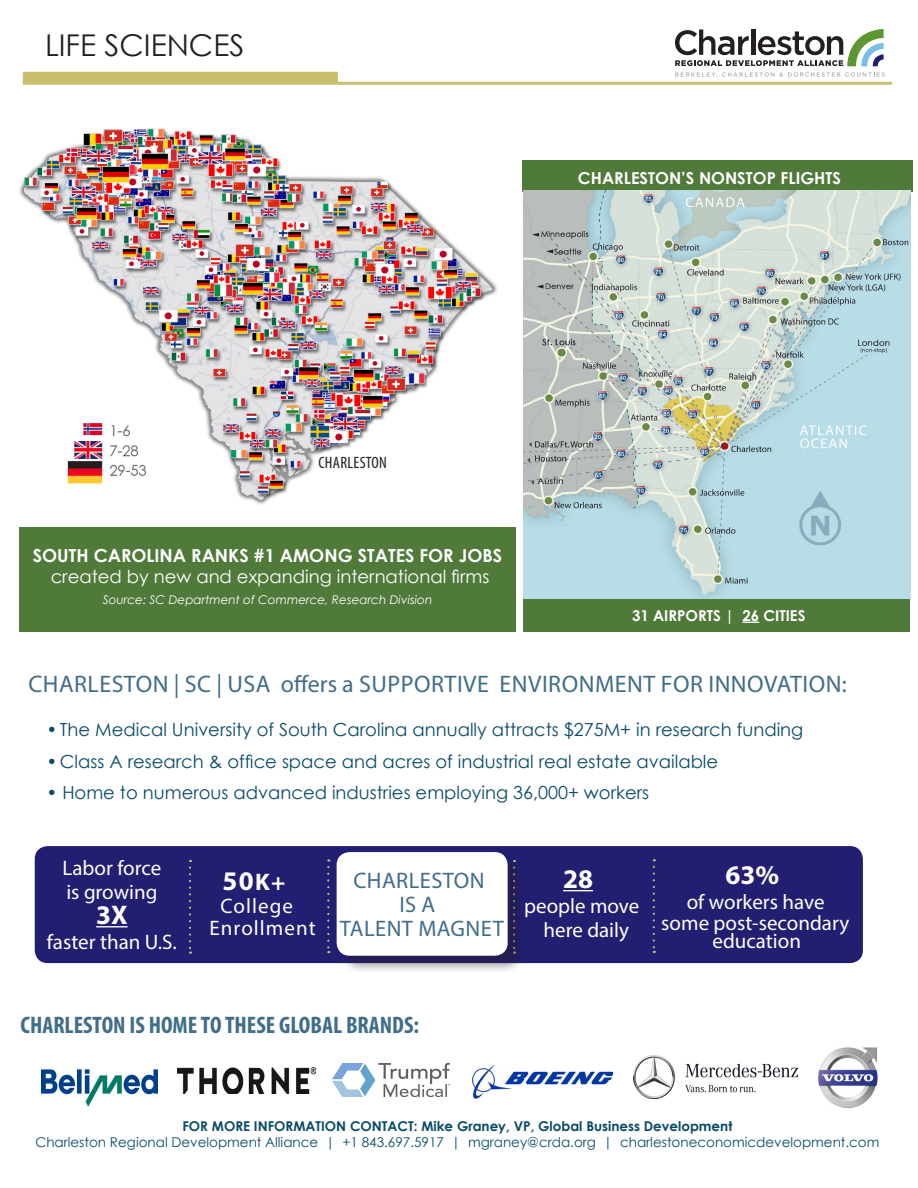
<style>
.page{position:relative;width:918px;height:1188px;background:#fff}
.page>*{position:absolute;margin:0;border:0;box-sizing:border-box;transform-origin:0 0}
.TITLE_40{font:30px "Century Gothic";color:#231f20}
.Paragraph_Style_1{font:700 27px "Myriad Pro";color:#fff}
.Paragraph_Style_5{font:24px "Myriad Pro";letter-spacing:.02em;color:#406d89}
.Paragraph_Style_5-2{font:700 condensed 24px "Myriad Pro";color:#406d89}
.Paragraph_Style_5-3{font:22.5px/24px "Myriad Pro";letter-spacing:.02em;color:#406d89;text-align:center}
.Paragraph_Style_1-2{font:21px/21px "Myriad Pro";color:#fff;text-align:center}
.Paragraph_Style_1-3{font:21px "Myriad Pro";letter-spacing:.05em;color:#fff}
.Paragraph_Style_1-4{font:18px "Century Gothic";color:#094b69}
.t1{font:18px "Century Gothic";color:#fff}
.t2{font:700 18px "Century Gothic";color:#fff}
.Paragraph_Style_4{font:700 16.5px "Century Gothic";color:#fff}
.TITLE_40-2{font:condensed 16.5px "Myriad Pro";letter-spacing:.02em;color:#231f20}
.Paragraph_Style_4-2{font:700 15px "Century Gothic";color:#fff}
.TEXT_Blue_Center{font:13.5px "Century Gothic";color:#094b69}
.TEXT_Blue_Center-2{font:700 13.5px "Century Gothic";color:#094b69}
.t3{font:italic 12px "Century Gothic";color:#fff}
.s1{font-size:24px}
</style>
<div class="page">
<img style="left:473px;top:1064px;width:139px;height:35px">
<img style="left:818px;top:1047px;width:60px;height:61px">
<img style="left:634px;top:1056px;width:163px;height:43px">
<div style="left:35px;top:846px;width:828px;height:117px;background:#221e72;border-radius:13px"></div>
<svg style="left:189px;top:868px;width:2px;height:86px"></svg>
<svg style="left:327px;top:859px;width:2px;height:94px"></svg>
<svg style="left:653px;top:867px;width:2px;height:86px"></svg>
<div style="left:339px;top:855px;width:188px;height:119px;background:#231f20;opacity:.37"></div>
<div style="left:337px;top:852px;width:171px;height:104px;background:#fff;border-radius:13px"></div>
<hr style="left:563px;top:890px;width:30px;height:1px;background:#fff">
<hr style="left:96px;top:926px;width:32px;height:1px;background:#fff">
<img style="left:42px;top:1069px;width:116px;height:38px">
<img style="left:332px;top:1064px;width:117px;height:33px">
<img style="left:177px;top:1067px;width:139px;height:27px">
<div style="left:19px;top:528px;width:497px;height:104px;background:#4f7a39"></div>
<img style="left:19px;top:128px;width:478px;height:377px">
<img style="left:60px;top:409px;width:100px;height:89px">
<div style="left:522px;top:160px;width:391px;height:32px;background:#4f7a39"></div>
<div style="left:523px;top:599px;width:387px;height:33px;background:#4f7a39"></div>
<img style="left:524px;top:191px;width:386px;height:407px">
<svg style="left:742px;top:622px;width:17px;height:1px"></svg>
<svg style="left:23px;top:72px;width:869px;height:13px"></svg>
<svg style="left:675px;top:29px;width:209px;height:37px"></svg>
<p class="TITLE_40" style="left:45px;top:24px;width:201px">LIFE SCIENCES</p>
<p class="Paragraph_Style_4" style="left:578px;top:165px;width:265px">CHARLESTON’S NONSTOP FLIGHTS</p>
<p class="TITLE_40-2" style="left:318px;top:453px;width:70px">CHARLESTON</p>
<p class="t2" style="left:33px;top:542px;width:471px">SOUTH CAROLINA RANKS #1 AMONG STATES FOR JOBS</p>
<p class="t1" style="left:51px;top:564px;width:440px">created by new and expanding international firms</p>
<p class="t3" style="left:103px;top:591px;width:331px">Source: SC Department of Commerce, Research Division</p>
<p class="Paragraph_Style_4-2" style="left:632px;top:604px;width:175px">31 AIRPORTS | 26 CITIES</p>
<p class="Paragraph_Style_5" style="left:28px;top:669px;width:820px">CHARLESTON | SC | USA offers a SUPPORTIVE ENVIRONMENT FOR INNOVATION:</p>
<p class="Paragraph_Style_1-4" style="left:46px;top:717px;width:758px">•The Medical University of South Carolina annually attracts $275M+ in research funding</p>
<p class="Paragraph_Style_1-4" style="left:46px;top:749px;width:673px">• Class A research &amp; office space and acres of industrial real estate available</p>
<p class="Paragraph_Style_1-4" style="left:46px;top:780px;width:604px">• Home to numerous advanced industries employing 36,000+ workers</p>
<p class="Paragraph_Style_1-2" style="left:63px;top:857px;width:100px">Labor force</p>
<p class="Paragraph_Style_1-2" style="left:66px;top:881px;width:93px">is growing</p>
<p class="Paragraph_Style_1" style="left:96px;top:897px;width:33px">3X</p>
<p class="Paragraph_Style_1-2" style="left:47px;top:931px;width:132px">faster than U.S.</p>
<p class="Paragraph_Style_1" style="left:222px;top:864px;width:64px">50<span class="s1">K+</span></p>
<p class="Paragraph_Style_1-3" style="left:221px;top:893px;width:74px">College</p>
<p class="Paragraph_Style_1-3" style="left:210px;top:915px;width:108px">Enrollment</p>
<p class="Paragraph_Style_5-3" style="left:340px;top:868px;width:165px">CHARLESTON<br>IS A<br>TALENT MAGNET</p>
<p class="Paragraph_Style_1" style="left:563px;top:861px;width:31px">28</p>
<p class="Paragraph_Style_1-2" style="left:524px;top:895px;width:117px">people move</p>
<p class="Paragraph_Style_1-2" style="left:544px;top:920px;width:87px">here daily</p>
<p class="Paragraph_Style_1" style="left:725px;top:857px;width:55px">63%</p>
<p class="Paragraph_Style_1-2" style="left:661px;top:891px;width:189px">of workers have some post-secondary</p>
<p class="Paragraph_Style_1-2" style="left:713px;top:930px;width:90px">education</p>
<p class="Paragraph_Style_5-2" style="left:21px;top:1010px;width:400px">CHARLESTON IS HOME TO THESE GLOBAL BRANDS:</p>
<p class="TEXT_Blue_Center-2" style="left:182px;top:1116px;width:551px">FOR MORE INFORMATION CONTACT: Mike Graney, VP, Global Business Development</p>
<p class="TEXT_Blue_Center" style="left:35px;top:1133px;width:846px">Charleston Regional Development Alliance | +1 843.697.5917 | mgraney@crda.org | charlestoneconomicdevelopment.com</p>
</div>
